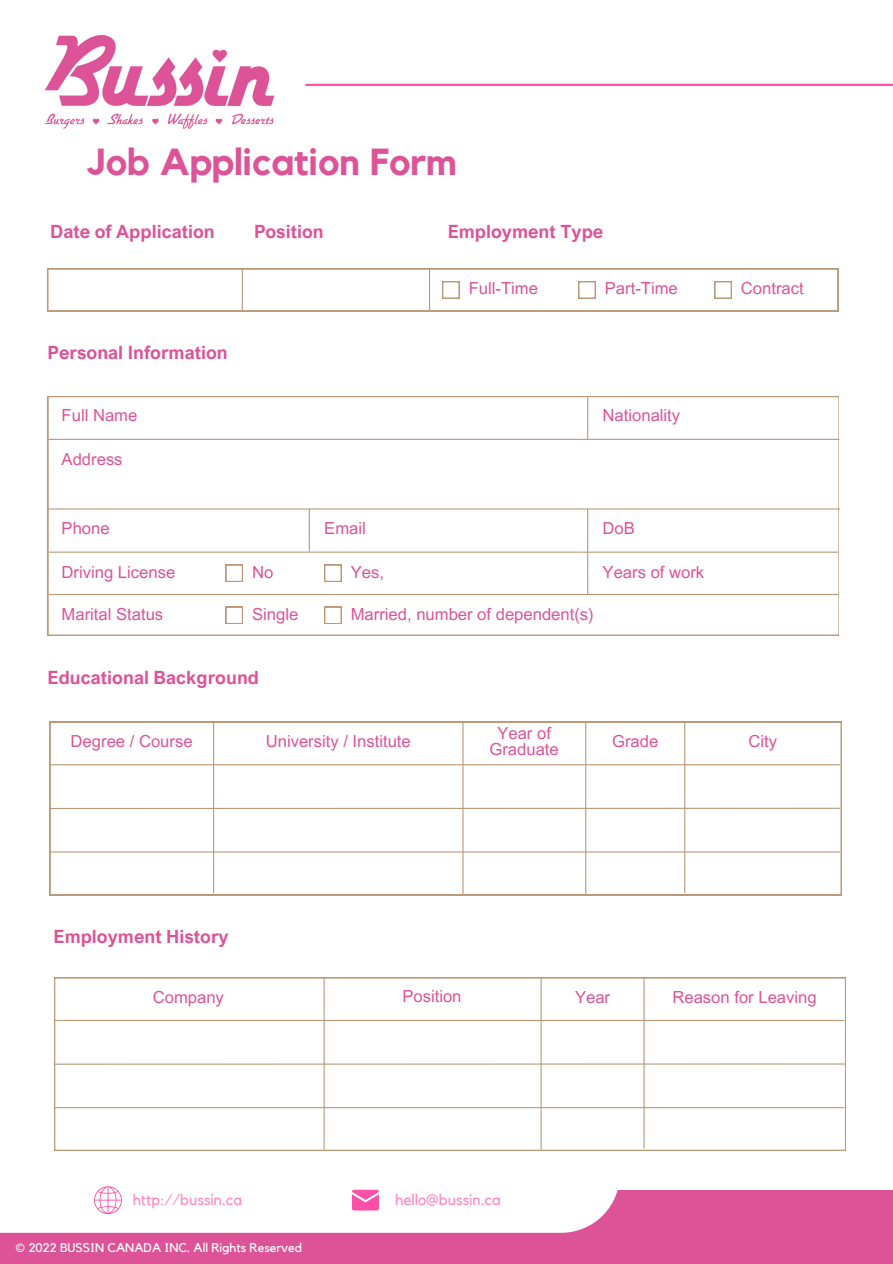
<style>
.page{position:relative;width:893px;height:1264px;background:#fff}
.page>*{position:absolute;margin:0;border:0;box-sizing:border-box;transform-origin:0 0}
.t1{font:700 37.5px "Kollektif";color:#dc5397}
.t2{font:700 18.3px "Arial Nova";color:#dc5397}
.t3{font:16.65px/16.2px "Arial MT Pro";color:#dc5397;text-align:center}
.t4{font:15.45px "Kollektif";color:#fe50a7}
.t5{font:12.6px "Kollektif";color:#fff}
</style>
<div class="page">
<div style="left:0;top:1190px;width:892px;height:73px;background:#dc5497"></div>
<div style="left:0;top:1115px;width:619px;height:117px;background:#fff"></div>
<svg style="left:94px;top:1186px;width:28px;height:27px"></svg>
<svg style="left:352px;top:1189px;width:27px;height:20px"></svg>
<hr style="left:305px;top:84px;width:587px;height:2px;background:#fe50a7">
<img style="left:45px;top:34px;width:230px;height:95px">
<svg style="left:50px;top:721px;width:791px;height:174px"></svg>
<svg style="left:48px;top:396px;width:790px;height:239px"></svg>
<svg style="left:47px;top:269px;width:791px;height:42px"></svg>
<hr style="left:242px;top:269px;width:1px;height:42px;background:#bb9979">
<hr style="left:429px;top:269px;width:1px;height:42px;background:#bb9979">
<hr style="left:48px;top:439px;width:791px;height:1px;background:#bb9979">
<hr style="left:587px;top:397px;width:1px;height:43px;background:#bb9979">
<hr style="left:48px;top:508px;width:792px;height:1px;background:#bb9979">
<hr style="left:51px;top:764px;width:789px;height:1px;background:#bb9979">
<hr style="left:50px;top:807px;width:790px;height:2px;background:#bb9979">
<hr style="left:51px;top:851px;width:789px;height:1px;background:#bb9979">
<hr style="left:213px;top:722px;width:1px;height:171px;background:#bb9979">
<hr style="left:462px;top:722px;width:1px;height:171px;background:#bb9979">
<hr style="left:585px;top:722px;width:1px;height:171px;background:#bb9979">
<hr style="left:684px;top:721px;width:1px;height:172px;background:#bb9979">
<svg style="left:54px;top:977px;width:791px;height:173px"></svg>
<hr style="left:55px;top:1019px;width:789px;height:2px;background:#bb9979">
<hr style="left:54px;top:1063px;width:790px;height:1px;background:#bb9979">
<hr style="left:55px;top:1107px;width:789px;height:1px;background:#bb9979">
<hr style="left:323px;top:978px;width:1px;height:171px;background:#bb9979">
<hr style="left:540px;top:978px;width:1px;height:171px;background:#bb9979">
<hr style="left:643px;top:977px;width:1px;height:171px;background:#bb9979">
<svg style="left:226px;top:564px;width:16px;height:17px"></svg>
<svg style="left:226px;top:607px;width:16px;height:16px"></svg>
<svg style="left:324px;top:564px;width:17px;height:17px"></svg>
<svg style="left:324px;top:607px;width:17px;height:16px"></svg>
<hr style="left:49px;top:551px;width:789px;height:1px;background:#bb9979">
<hr style="left:309px;top:509px;width:1px;height:42px;background:#bb9979">
<hr style="left:587px;top:509px;width:1px;height:85px;background:#bb9979">
<hr style="left:49px;top:594px;width:789px;height:1px;background:#bb9979">
<p class="t1" style="left:87px;top:145px;width:371px">Job Application Form</p>
<p class="t2" style="left:50px;top:220px;width:166px">Date of Application</p>
<p class="t2" style="left:254px;top:220px;width:71px">Position</p>
<p class="t2" style="left:48px;top:341px;width:182px">Personal Information</p>
<p class="t3" style="left:62px;top:409px;width:77px">Full Name</p>
<p class="t3" style="left:62px;top:453px;width:62px">Address</p>
<p class="t2" style="left:447px;top:220px;width:157px">Employment Type</p>
<p class="t3" style="left:468px;top:282px;width:71px">Full-Time</p>
<p class="t3" style="left:604px;top:282px;width:74px">Part-Time</p>
<p class="t3" style="left:741px;top:282px;width:64px">Contract</p>
<p class="t3" style="left:602px;top:409px;width:79px">Nationality</p>
<p class="t3" style="left:62px;top:522px;width:50px">Phone</p>
<p class="t3" style="left:324px;top:522px;width:43px">Email</p>
<p class="t3" style="left:62px;top:566px;width:115px">Driving License</p>
<p class="t3" style="left:602px;top:566px;width:103px">Years of work</p>
<p class="t3" style="left:62px;top:608px;width:103px">Marital Status</p>
<p class="t3" style="left:602px;top:522px;width:34px">DoB</p>
<p class="t3" style="left:252px;top:566px;width:23px">No</p>
<p class="t3" style="left:252px;top:608px;width:48px">Single</p>
<p class="t3" style="left:351px;top:566px;width:35px">Yes,</p>
<p class="t3" style="left:351px;top:608px;width:244px">Married, number of dependent(s)</p>
<p class="t2" style="left:48px;top:665px;width:213px">Educational Background</p>
<p class="t3" style="left:71px;top:735px;width:123px">Degree / Course</p>
<p class="t3" style="left:266px;top:735px;width:146px">University / Institute</p>
<p class="t2" style="left:54px;top:925px;width:177px">Employment History</p>
<p class="t3" style="left:489px;top:727px;width:71px">Year of<br>Graduate</p>
<p class="t3" style="left:612px;top:735px;width:48px">Grade</p>
<p class="t3" style="left:748px;top:735px;width:30px">City</p>
<p class="t3" style="left:153px;top:990px;width:73px">Company</p>
<p class="t3" style="left:402px;top:990px;width:61px">Position</p>
<p class="t3" style="left:575px;top:990px;width:37px">Year</p>
<p class="t3" style="left:672px;top:990px;width:146px">Reason for Leaving</p>
<p class="t4" style="left:132px;top:1192px;width:111px">http://bussin.ca</p>
<p class="t4" style="left:395px;top:1192px;width:107px">hello@bussin.ca</p>
<p class="t5" style="left:15px;top:1241px;width:288px">© 2022 BUSSIN CANADA INC. All Rights Reserved</p>
</div>
